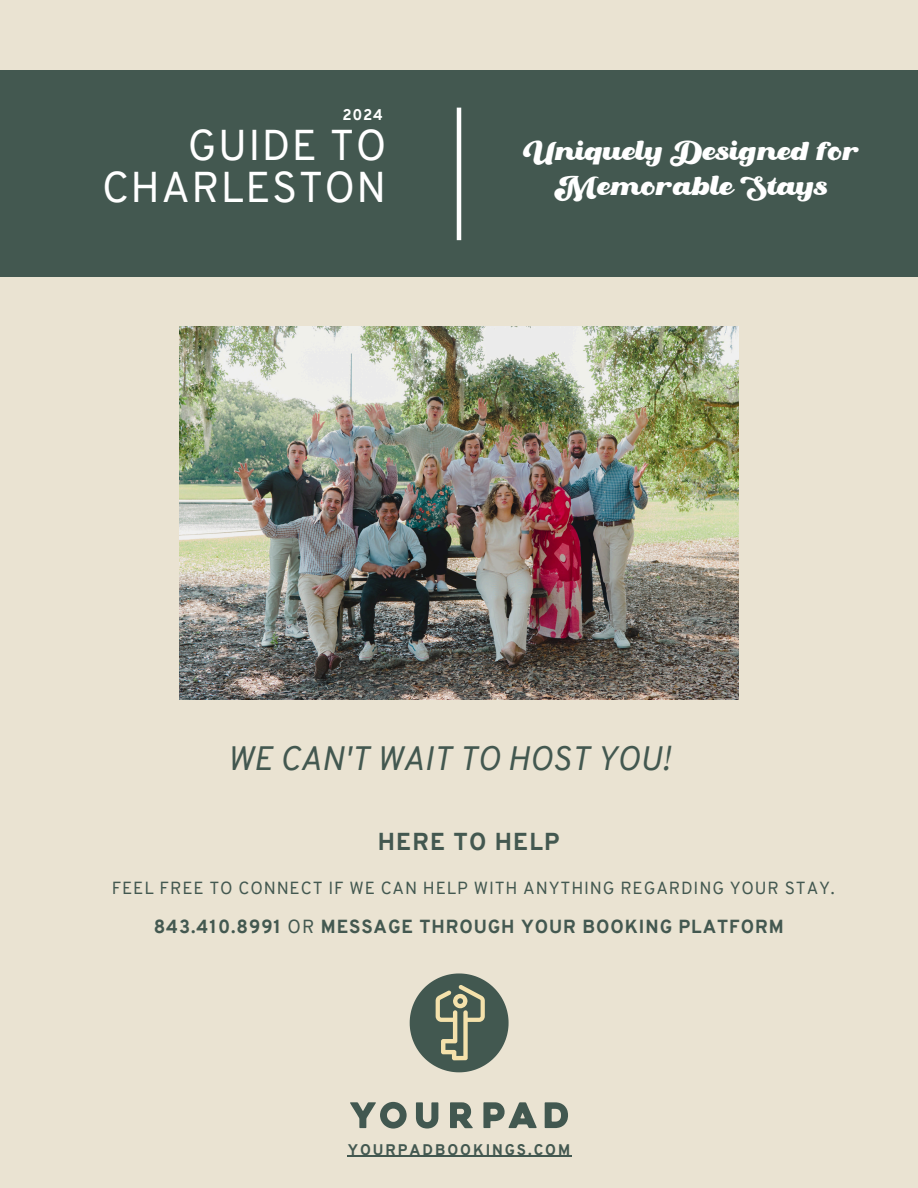
<style>
.page{position:relative;width:918px;height:1188px;background:#eae3d2}
.page>*{position:absolute;margin:0;border:0;box-sizing:border-box;transform-origin:0 0}
.t1{font:42px/42.5px "Overpass";letter-spacing:.035em;color:#fff;text-align:right}
.t2{font:italic 33px "Overpass";color:#435850}
.t3{font:25.95px/35.7px "Oaklash";color:#fff;text-align:center}
.t4{font:800 23.85px "Overpass";letter-spacing:.05em;color:#435850}
.t5{font:800 18.45px "Overpass";letter-spacing:.05em;color:#435850}
.t6{font:17.1px "Overpass";letter-spacing:.05em;color:#435850}
.t7{font:800 15.15px "Overpass";color:#fff}
.t8{font:800 15px "Overpass";letter-spacing:.13em;color:#435850}
.s1{font-weight:400}
</style>
<div class="page">
<svg style="left:350px;top:1102px;width:57px;height:27px"></svg>
<svg style="left:416px;top:1102px;width:22px;height:27px"></svg>
<svg style="left:450px;top:1102px;width:23px;height:26px"></svg>
<svg style="left:483px;top:1102px;width:54px;height:26px"></svg>
<svg style="left:545px;top:1102px;width:23px;height:26px"></svg>
<svg style="left:410px;top:973px;width:99px;height:99px"></svg>
<div style="left:0;top:71px;width:918px;height:206px;background:#435850"></div>
<hr style="left:457px;top:108px;width:4px;height:132px;background:#fff">
<img style="left:179px;top:326px;width:559px;height:374px">
<hr style="left:348px;top:1156px;width:224px;height:1px;background:#435850">
<h2 class="t7" style="left:342px;top:108px;width:42px">2024</h2>
<h1 class="t1" style="left:102px;top:128px;width:286px">GUIDE TO<br>CHARLESTON</h1>
<h4 class="t3" style="left:523px;top:135px;width:338px">Uniquely Designed for<br>Memorable Stays</h4>
<h3 class="t2" style="left:227px;top:746px;width:445px">WE CAN'T WAIT TO HOST YOU!</h3>
<p class="t4" style="left:378px;top:832px;width:183px">HERE TO HELP</p>
<p class="t6" style="left:112px;top:881px;width:725px">FEEL FREE TO CONNECT IF WE CAN HELP WITH ANYTHING REGARDING YOUR STAY.</p>
<p class="t5" style="left:154px;top:919px;width:632px">843.410.8991 <span class="s1">OR</span> MESSAGE THROUGH YOUR BOOKING PLATFORM</p>
<p class="t8" style="left:348px;top:1143px;width:224px">YOURPADBOOKINGS.COM</p>
</div>
